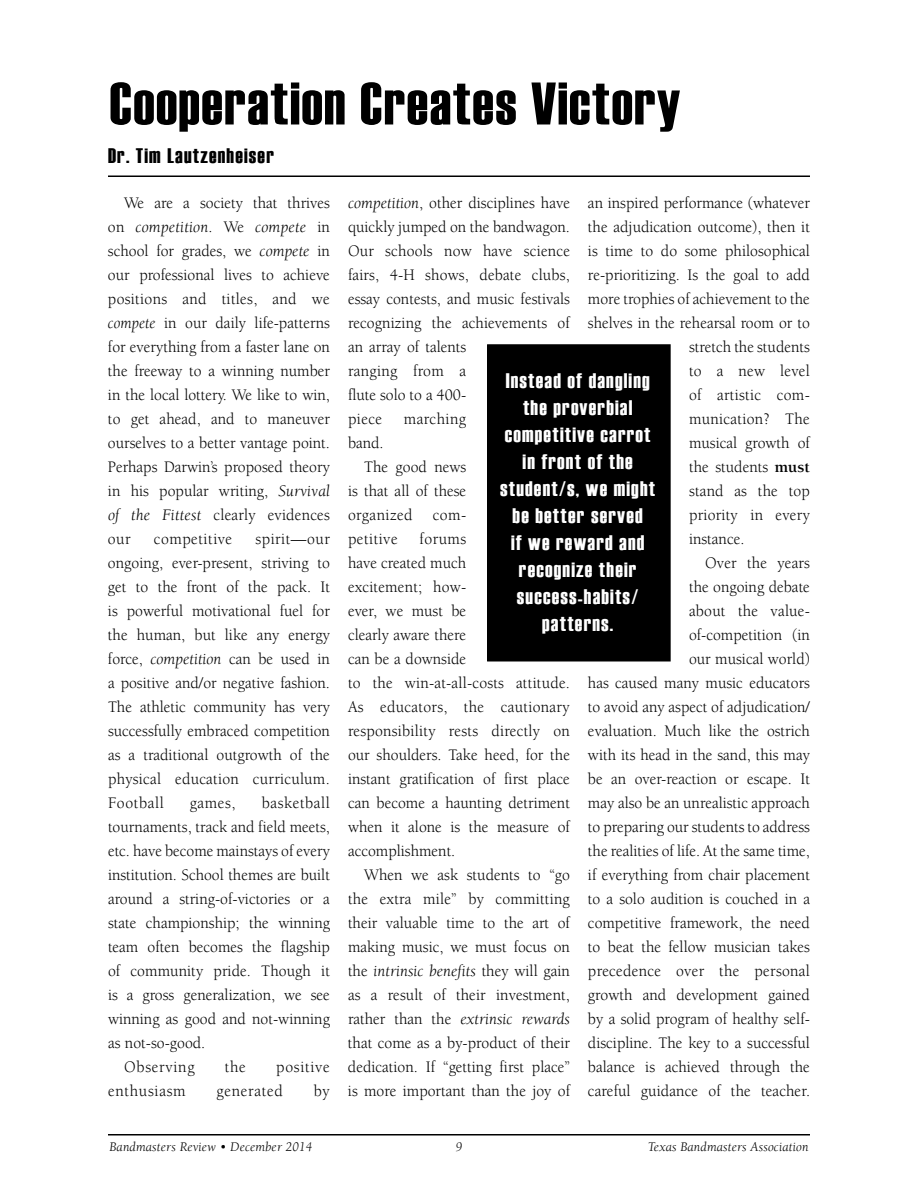
<style>
.page{position:relative;width:918px;height:1188px;background:#fff}
.page>*{position:absolute;margin:0;border:0;box-sizing:border-box;transform-origin:0 0}
.t1{font:60px "Haettenschweiler";letter-spacing:.025em;color:#000}
.t2{font:21px/27px "Haettenschweiler";letter-spacing:.06em;color:#fff;text-align:center}
.t3{font:21px "Haettenschweiler";letter-spacing:.06em;color:#000}
.t4{font:16.5px/24px "Berkeley";color:#000;text-align:justify;scale:.95 1}
.t5{font:16.5px "Berkeley";letter-spacing:.02em;color:#000;scale:.95 1}
.t6{font:italic 16.5px "Berkeley";color:#000}
.t7{font:16.5px "Berkeley";letter-spacing:.045em;color:#000;scale:.95 1}
.t8{font:16.5px "Berkeley";letter-spacing:.03em;color:#000;scale:.95 1}
.t9{font:16.5px "Berkeley";letter-spacing:.025em;color:#000;scale:.95 1}
.t10{font:16.5px "Berkeley";letter-spacing:.035em;color:#000;scale:.95 1}
.t11{font:italic 13.5px "Berkeley";letter-spacing:.01em;color:#000}
.s1{font-style:italic}
.s2{font-weight:700}
.s3{font-style:normal}
</style>
<div class="page">
<hr style="left:108px;top:1134px;width:702px;height:2px;background:#000">
<hr style="left:108px;top:176px;width:702px;height:1px;background:#000">
<div style="left:488px;top:345px;width:182px;height:316px;background:#000"></div>
<div style="left:487px;top:344px;width:184px;height:318px;border:2px solid #000"></div>
<p class="t1" style="left:110px;top:69px;width:572px">Cooperation Creates Victory</p>
<p class="t3" style="left:108px;top:144px;width:167px">Dr. Tim Lautzenheiser</p>
<p class="t4" style="left:108px;top:191px;width:235px;text-indent:16px">We are a society that thrives on <span class="s1">competition</span>. We <span class="s1">compete</span> in school for grades, we <span class="s1">compete</span> in our professional lives to achieve positions and titles, and we <span class="s1">compete</span> in our daily life-patterns for everything from a faster lane on the freeway to a winning number in the local lottery. We like to win, to get ahead, and to maneuver ourselves to a better vantage point.<br>Perhaps Darwin’s proposed theory in his popular writing, <span class="s1">Survival of the Fittest</span> clearly evidences our</p>
<p class="t4" style="left:108px;top:527px;width:235px;text-indent:147px">spirit—our ongoing, ever-present, striving to get to the front of the pack. It is powerful motivational fuel for the human, but like any energy force, <span class="s1">competition</span> can be used in a positive and/or negative fashion.<br>The athletic community has very successfully embraced competition as a traditional outgrowth of the physical education curriculum.<br>Football</p>
<p class="t8" style="left:154px;top:530px;width:84px">competitive</p>
<p class="t4" style="left:190px;top:791px;width:50px">games,</p>
<p class="t10" style="left:262px;top:794px;width:73px">basketball</p>
<p class="t4" style="left:108px;top:815px;width:235px">tournaments, track and field meets,</p>
<p class="t4" style="left:108px;top:839px;width:235px">etc. have become mainstays of every</p>
<p class="t4" style="left:108px;top:863px;width:235px">institution. School themes are built</p>
<p class="t4" style="left:108px;top:887px;width:235px">around a string-of-victories or a</p>
<p class="t4" style="left:108px;top:911px;width:235px">state championship; the winning</p>
<p class="t4" style="left:108px;top:935px;width:235px">team often becomes the flagship</p>
<p class="t4" style="left:108px;top:959px;width:235px">of community pride. Though it</p>
<p class="t4" style="left:108px;top:983px;width:235px">is a gross generalization, we see</p>
<p class="t4" style="left:108px;top:1007px;width:235px">winning as good and not-winning</p>
<p class="t4" style="left:108px;top:1031px;width:104px">as not-so-good.</p>
<p class="t7" style="left:124px;top:1058px;width:76px">Observing</p>
<p class="t4" style="left:225px;top:1055px;width:24px">the</p>
<p class="t7" style="left:276px;top:1058px;width:58px">positive</p>
<p class="t7" style="left:108px;top:1082px;width:83px">enthusiasm</p>
<p class="t7" style="left:216px;top:1082px;width:72px">generated</p>
<p class="t4" style="left:314px;top:1079px;width:18px">by</p>
<p class="t4" style="left:588px;top:191px;width:235px">an inspired performance (whatever</p>
<p class="t4" style="left:588px;top:215px;width:235px">the adjudication outcome), then it</p>
<p class="t4" style="left:588px;top:239px;width:235px">is time to do some philosophical</p>
<p class="t4" style="left:588px;top:263px;width:235px">re-prioritizing. Is the goal to add</p>
<p class="t4" style="left:588px;top:287px;width:235px">more trophies of achievement to the</p>
<p class="t4" style="left:588px;top:311px;width:235px">shelves in the rehearsal room or to</p>
<p class="t4" style="left:689px;top:335px;width:129px">stretch the students</p>
<p class="t5" style="left:689px;top:362px;width:129px">to a new level</p>
<p class="t5" style="left:689px;top:386px;width:129px">of artistic com-</p>
<p class="t5" style="left:689px;top:410px;width:129px">munication? The</p>
<p class="t4" style="left:689px;top:431px;width:129px">musical growth of</p>
<p class="t4" style="left:689px;top:455px;width:129px">the students <span class="s2">must</span></p>
<p class="t4" style="left:689px;top:479px;width:129px">stand as the top</p>
<p class="t4" style="left:689px;top:503px;width:129px">priority in every</p>
<p class="t4" style="left:689px;top:527px;width:60px">instance.</p>
<p class="t4" style="left:705px;top:551px;width:112px">Over the years</p>
<p class="t4" style="left:689px;top:575px;width:129px">the ongoing debate</p>
<p class="t4" style="left:689px;top:599px;width:129px">about the value-</p>
<p class="t4" style="left:689px;top:623px;width:129px">of-competition (in</p>
<p class="t4" style="left:689px;top:647px;width:129px">our musical world)</p>
<p class="t4" style="left:588px;top:671px;width:235px">has caused many music educators</p>
<p class="t4" style="left:588px;top:695px;width:235px">to avoid any aspect of adjudication/</p>
<p class="t4" style="left:588px;top:719px;width:235px">evaluation. Much like the ostrich</p>
<p class="t4" style="left:588px;top:743px;width:235px">with its head in the sand, this may</p>
<p class="t4" style="left:588px;top:767px;width:235px">be an over-reaction or escape. It</p>
<p class="t4" style="left:588px;top:791px;width:235px">may also be an unrealistic approach</p>
<p class="t4" style="left:588px;top:815px;width:235px">to preparing our students to address</p>
<p class="t4" style="left:588px;top:839px;width:235px">the realities of life. At the same time,</p>
<p class="t4" style="left:588px;top:863px;width:235px">if everything from chair placement</p>
<p class="t4" style="left:588px;top:887px;width:235px">to a solo audition is couched in a</p>
<p class="t4" style="left:588px;top:911px;width:235px">competitive framework, the need</p>
<p class="t4" style="left:588px;top:935px;width:235px">to beat the fellow musician takes</p>
<p class="t5" style="left:588px;top:962px;width:235px">precedence over the personal</p>
<p class="t4" style="left:588px;top:983px;width:235px">growth and development gained</p>
<p class="t4" style="left:588px;top:1007px;width:235px">by a solid program of healthy self-</p>
<p class="t4" style="left:588px;top:1031px;width:235px">discipline. The key to a successful</p>
<p class="t4" style="left:588px;top:1055px;width:235px">balance is achieved through the</p>
<p class="t4" style="left:588px;top:1079px;width:235px">careful guidance of the teacher.</p>
<p class="t4" style="left:348px;top:191px;width:235px;text-align:left"><span class="s1">competition</span>, other disciplines have quickly jumped on the bandwagon.<br>Our schools now have science fairs, 4-H shows, debate clubs, essay contests, and music festivals recognizing the achievements of an array of talents<br>ranging from a<br>flute solo to a 400-<br>piece</p>
<p class="t2" style="left:500px;top:366px;width:157px">Instead of dangling the proverbial competitive carrot in front of the student/s, we might be better served<br>if we reward and recognize their success-habits/ patterns.</p>
<p class="t8" style="left:404px;top:410px;width:67px">marching</p>
<p class="t4" style="left:348px;top:431px;width:39px">band.</p>
<p class="t4" style="left:364px;top:455px;width:109px">The good news</p>
<p class="t4" style="left:348px;top:479px;width:126px">is that all of these</p>
<p class="t9" style="left:348px;top:506px;width:126px">organized com-</p>
<p class="t8" style="left:348px;top:530px;width:54px">petitive</p>
<p class="t4" style="left:420px;top:527px;width:51px">forums</p>
<p class="t4" style="left:348px;top:551px;width:126px">have created much</p>
<p class="t4" style="left:348px;top:575px;width:126px">excitement; how-</p>
<p class="t4" style="left:348px;top:599px;width:126px">ever, we must be</p>
<p class="t4" style="left:348px;top:623px;width:126px">clearly aware there</p>
<p class="t4" style="left:348px;top:647px;width:126px">can be a downside</p>
<p class="t4" style="left:348px;top:671px;width:235px">to the win-at-all-costs attitude.</p>
<p class="t5" style="left:348px;top:698px;width:235px">As educators, the cautionary</p>
<p class="t4" style="left:348px;top:719px;width:235px">responsibility rests directly on</p>
<p class="t4" style="left:348px;top:743px;width:235px">our shoulders. Take heed, for the</p>
<p class="t4" style="left:348px;top:767px;width:235px">instant gratification of first place</p>
<p class="t4" style="left:348px;top:791px;width:235px">can become a haunting detriment</p>
<p class="t4" style="left:348px;top:815px;width:235px">when it alone is the measure of</p>
<p class="t4" style="left:348px;top:839px;width:115px">accomplishment.</p>
<p class="t4" style="left:364px;top:863px;width:218px">When we ask students to “go</p>
<p class="t4" style="left:348px;top:887px;width:235px">the extra mile” by committing</p>
<p class="t4" style="left:348px;top:911px;width:235px">their valuable time to the art of</p>
<p class="t4" style="left:348px;top:935px;width:235px">making music, we must focus on</p>
<p class="t6" style="left:348px;top:962px;width:223px"><span class="s3">the</span> intrinsic benefits <span class="s3">they will gain</span></p>
<p class="t4" style="left:348px;top:983px;width:235px">as a result of their investment,</p>
<p class="t6" style="left:348px;top:1010px;width:223px"><span class="s3">rather than the</span> extrinsic rewards</p>
<p class="t4" style="left:348px;top:1031px;width:235px">that come as a by-product of their</p>
<p class="t4" style="left:348px;top:1055px;width:235px">dedication. If “getting first place”</p>
<p class="t4" style="left:348px;top:1079px;width:235px">is more important than the joy of</p>
<p class="t11" style="left:110px;top:1140px;width:204px">Bandmasters Review • December 2014</p>
<p class="t11" style="left:456px;top:1140px;width:8px">9</p>
<p class="t11" style="left:648px;top:1140px;width:162px">Texas Bandmasters Association</p>
</div>
